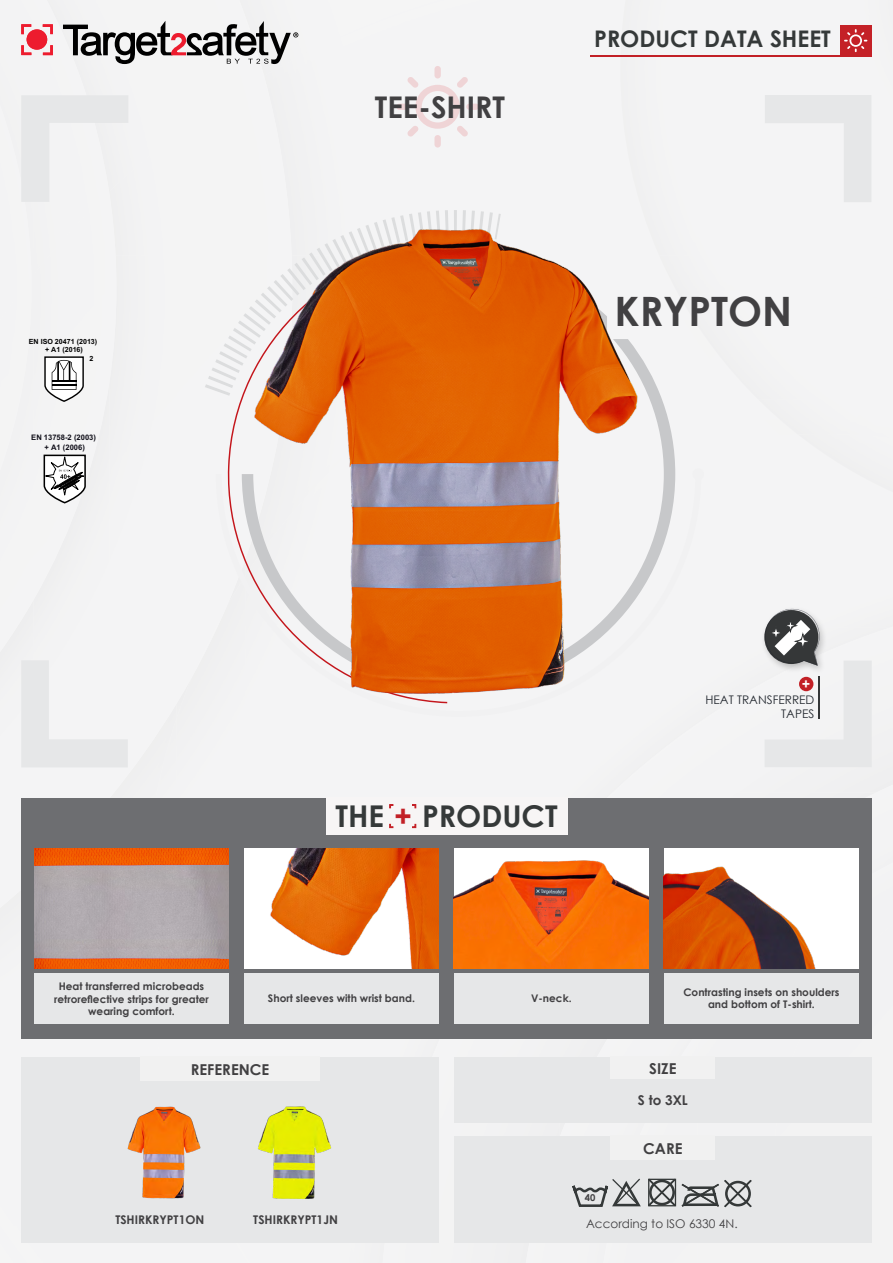
<style>
.page{position:relative;width:893px;height:1263px;background:#f1f1f2}
.page>*{position:absolute;margin:0;border:0;box-sizing:border-box;transform-origin:0 0}
.t1{font:700 40.5px "Century Gothic";color:#414042}
.t2{font:700 30px "Century Gothic";color:#353939}
.t3{font:700 29.85px "Century Gothic";color:#414042}
.t4{font:700 22.95px "Century Gothic";color:#353939}
.t5{font:700 15px "Century Gothic";color:#414042}
.t6{font:700 14.25px "Century Gothic";color:#fff}
.t7{font:700 13.5px "Century Gothic";color:#414042}
.t8{font:700 12px "Century Gothic";color:#414042}
.t9{font:12px "Century Gothic";color:#414042}
.t10{font:11.85px/14.2px "Century Gothic";color:#242930;text-align:right}
.t11{font:700 10.5px/12.6px "Century Gothic";color:#414042;text-align:center}
.t12{font:700 9.45px "Century Gothic";color:#414042}
.t13{font:700 7.65px/9.1px "Arial";color:#0e0d17;text-align:center}
.t14{font:700 7.05px "Arial";color:#000}
.s1{color:#c22026}
</style>
<div class="page">
<svg style="left:22px;top:96px;width:106px;height:105px"></svg>
<svg style="left:22px;top:661px;width:105px;height:106px"></svg>
<svg style="left:765px;top:95px;width:106px;height:75px"></svg>
<div style="left:21px;top:798px;width:851px;height:241px;background:#6d6e71"></div>
<div style="left:21px;top:1057px;width:418px;height:185px;background:#e6e7e8"></div>
<div style="left:454px;top:1136px;width:418px;height:106px;background:#e6e7e8"></div>
<div style="left:34px;top:973px;width:195px;height:50px;background:#e6e7e8"></div>
<div style="left:244px;top:973px;width:195px;height:50px;background:#e6e7e8"></div>
<div style="left:840px;top:25px;width:32px;height:32px;background:#c42127"></div>
<svg style="left:396px;top:66px;width:83px;height:82px"></svg>
<svg style="left:844px;top:29px;width:23px;height:23px"></svg>
<hr style="left:590px;top:55px;width:270px;height:2px;background:#c22026">
<svg style="left:425px;top:170px;width:447px;height:1037px"></svg>
<svg style="left:610px;top:1174px;width:143px;height:34px"></svg>
<div style="left:140px;top:1057px;width:180px;height:24px;background:#f1f1f1"></div>
<div style="left:611px;top:1057px;width:104px;height:22px;background:#f1f1f1"></div>
<div style="left:611px;top:1136px;width:104px;height:24px;background:#f1f1f1"></div>
<div style="left:326px;top:798px;width:241px;height:37px;background:#f7f5f5"></div>
<svg style="left:389px;top:823px;width:5px;height:5px"></svg>
<svg style="left:412px;top:823px;width:5px;height:5px"></svg>
<svg style="left:44px;top:356px;width:40px;height:46px"></svg>
<hr style="left:52px;top:384px;width:24px;height:2px;background:#000">
<svg style="left:43px;top:454px;width:43px;height:50px"></svg>
<div style="left:692px;top:468px;width:12px;height:12px;background:#f1f1f2;border-radius:50%"></div>
<img style="left:257px;top:1106px;width:75px;height:93px">
<img style="left:127px;top:1106px;width:74px;height:93px">
<img style="left:205px;top:170px;width:494px;height:638px">
<svg style="left:21px;top:24px;width:10px;height:10px"></svg>
<svg style="left:43px;top:24px;width:10px;height:10px"></svg>
<svg style="left:43px;top:45px;width:10px;height:10px"></svg>
<svg style="left:21px;top:45px;width:10px;height:10px"></svg>
<div style="left:27px;top:29px;width:20px;height:21px;background:#ed1c2e;border-radius:50%"></div>
<svg style="left:63px;top:21px;width:235px;height:43px"></svg>
<img style="left:34px;top:848px;width:194px;height:121px">
<img style="left:244px;top:848px;width:195px;height:121px">
<img style="left:454px;top:848px;width:195px;height:121px">
<img style="left:664px;top:848px;width:195px;height:121px">
<p class="t14" style="left:29px;top:336px;width:70px">EN ISO 20471 (2013)</p>
<p class="t14" style="left:45px;top:345px;width:39px">+ A1 (2016)</p>
<p class="t14" style="left:90px;top:353px;width:5px">2</p>
<p class="t13" style="left:31px;top:433px;width:66px">EN 13758-2 (2003) + A1 (2006)</p>
<h3 class="t3" style="left:375px;top:84px;width:132px">TEE-SHIRT</h3>
<h3 class="t4" style="left:594px;top:21px;width:238px">PRODUCT DATA SHEET</h3>
<h1 class="t1" style="left:615px;top:280px;width:179px">KRYPTON</h1>
<h2 class="t2" style="left:336px;top:793px;width:223px">THE <span class="s1">+</span> PRODUCT</h2>
<h3 class="t6" style="left:802px;top:673px;width:10px">+</h3>
<p class="t10" style="left:705px;top:692px;width:110px">HEAT TRANSFERRED<br>TAPES</p>
<p class="t11" style="left:54px;top:980px;width:156px">Heat transferred microbeads retroreflective strips for greater wearing comfort.</p>
<p class="t11" style="left:268px;top:991px;width:149px">Short sleeves with wrist band.</p>
<p class="t11" style="left:531px;top:991px;width:42px">V-neck.</p>
<p class="t11" style="left:683px;top:985px;width:158px">Contrasting insets on shoulders and bottom of T-shirt.</p>
<h3 class="t5" style="left:191px;top:1058px;width:80px">REFERENCE</h3>
<h3 class="t5" style="left:649px;top:1057px;width:29px">SIZE</h3>
<p class="t7" style="left:638px;top:1090px;width:51px">S to 3XL</p>
<p class="t8" style="left:115px;top:1211px;width:91px">TSHIRKRYPT1ON</p>
<p class="t8" style="left:253px;top:1211px;width:86px">TSHIRKRYPT1JN</p>
<h3 class="t5" style="left:643px;top:1137px;width:41px">CARE</h3>
<p class="t12" style="left:585px;top:1191px;width:12px">40</p>
<p class="t9" style="left:586px;top:1215px;width:153px">According to ISO 6330 4N.</p>
</div>
